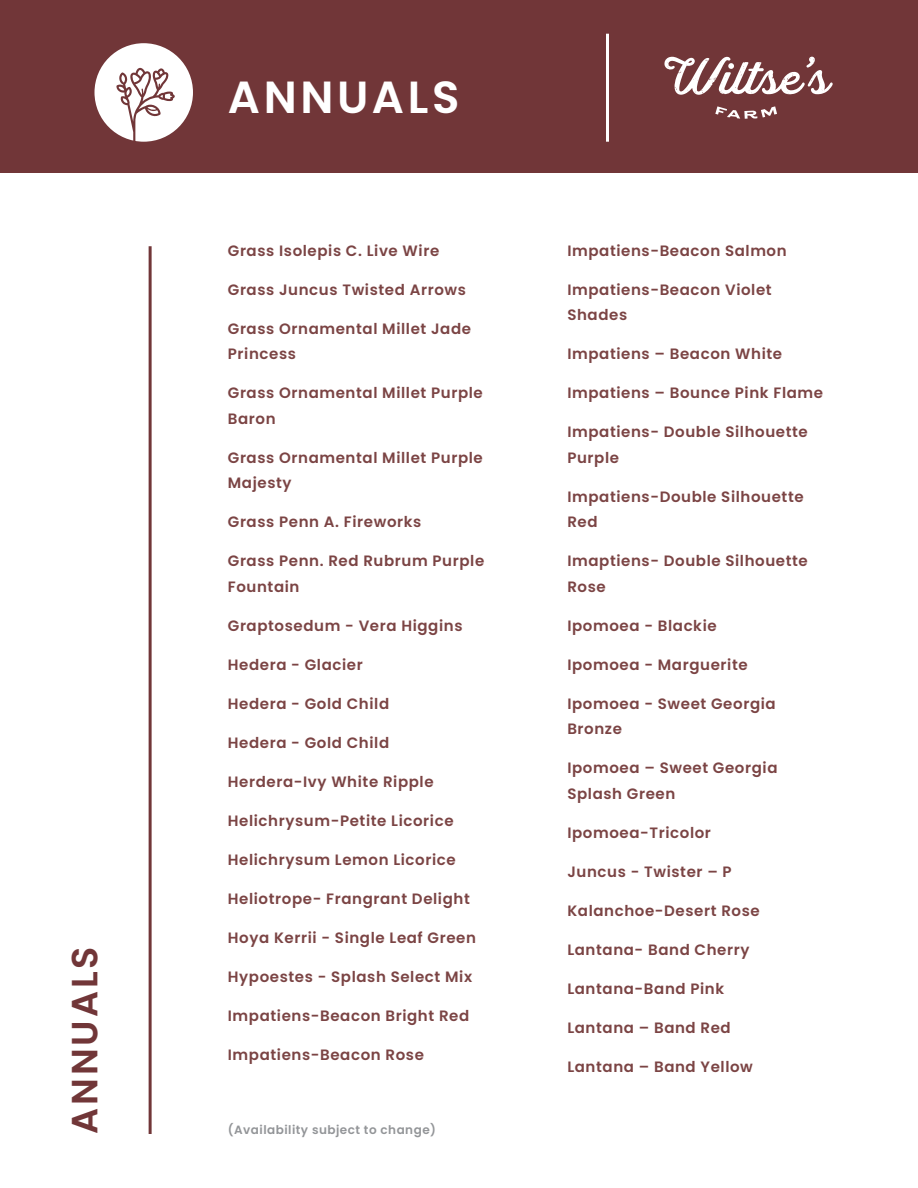
<style>
.page{position:relative;width:918px;height:1188px;background:#fff}
.page>*{position:absolute;margin:0;border:0;box-sizing:border-box;transform-origin:0 0}
.t1{font:600 45px "Poppins";letter-spacing:.08em;color:#fff}
.t2{font:600 36.45px "Poppins";letter-spacing:.08em;color:#713638}
.t3{font:600 15px/25.5px "Poppins";letter-spacing:.04em;color:#7b4444}
.t4{font:600 12px "Poppins";letter-spacing:.04em;color:#939598}
</style>
<div class="page">
<div style="left:0;top:0;width:918px;height:173px;background:#713638"></div>
<div style="left:94px;top:43px;width:99px;height:99px;background:#fff;border-radius:50%"></div>
<hr style="left:149px;top:246px;width:3px;height:888px;background:#713638">
<svg style="left:715px;top:106px;width:62px;height:13px"></svg>
<svg style="left:664px;top:57px;width:169px;height:38px"></svg>
<hr style="left:606px;top:34px;width:3px;height:108px;background:#fff">
<svg style="left:116px;top:68px;width:59px;height:74px"></svg>
<h2 class="t2" style="left:64px;top:1134px;width:189px;rotate:-90deg">ANNUALS</h2>
<h1 class="t1" style="left:228px;top:71px;width:233px">ANNUALS</h1>
<p class="t3" style="left:228px;top:238px;width:213px">Grass Isolepis C. Live Wire</p>
<p class="t3" style="left:228px;top:277px;width:240px">Grass Juncus Twisted Arrows</p>
<p class="t3" style="left:228px;top:316px;width:245px">Grass Ornamental Millet Jade<br>Princess</p>
<p class="t3" style="left:228px;top:380px;width:256px">Grass Ornamental Millet Purple<br>Baron</p>
<p class="t3" style="left:228px;top:445px;width:256px">Grass Ornamental Millet Purple<br>Majesty</p>
<p class="t3" style="left:228px;top:509px;width:195px">Grass Penn A. Fireworks</p>
<p class="t3" style="left:228px;top:548px;width:258px">Grass Penn. Red Rubrum Purple<br>Fountain</p>
<p class="t3" style="left:228px;top:613px;width:236px">Graptosedum - Vera Higgins</p>
<p class="t3" style="left:228px;top:652px;width:136px">Hedera - Glacier</p>
<p class="t3" style="left:228px;top:691px;width:163px">Hedera - Gold Child</p>
<p class="t3" style="left:228px;top:730px;width:163px">Hedera - Gold Child</p>
<p class="t3" style="left:228px;top:769px;width:207px">Herdera-Ivy White Ripple</p>
<p class="t3" style="left:228px;top:808px;width:227px">Helichrysum-Petite Licorice</p>
<p class="t3" style="left:228px;top:847px;width:229px">Helichrysum Lemon Licorice</p>
<p class="t3" style="left:228px;top:886px;width:243px">Heliotrope- Frangrant Delight</p>
<p class="t3" style="left:228px;top:925px;width:250px">Hoya Kerrii - Single Leaf Green</p>
<p class="t3" style="left:228px;top:964px;width:246px">Hypoestes - Splash Select Mix</p>
<p class="t3" style="left:228px;top:1003px;width:243px">Impatiens-Beacon Bright Red</p>
<p class="t3" style="left:228px;top:1042px;width:198px">Impatiens-Beacon Rose</p>
<p class="t4" style="left:228px;top:1123px;width:210px">(Availability subject to change)</p>
<p class="t3" style="left:567px;top:238px;width:221px">Impatiens-Beacon Salmon</p>
<p class="t3" style="left:567px;top:277px;width:206px">Impatiens-Beacon Violet<br>Shades</p>
<p class="t3" style="left:567px;top:341px;width:216px">Impatiens – Beacon White</p>
<p class="t3" style="left:567px;top:380px;width:257px">Impatiens – Bounce Pink Flame</p>
<p class="t3" style="left:567px;top:419px;width:242px">Impatiens- Double Silhouette<br>Purple</p>
<p class="t3" style="left:567px;top:484px;width:238px">Impatiens-Double Silhouette<br>Red</p>
<p class="t3" style="left:567px;top:548px;width:242px">Imaptiens- Double Silhouette<br>Rose</p>
<p class="t3" style="left:567px;top:613px;width:151px">Ipomoea - Blackie</p>
<p class="t3" style="left:567px;top:652px;width:182px">Ipomoea - Marguerite</p>
<p class="t3" style="left:567px;top:691px;width:210px">Ipomoea - Sweet Georgia<br>Bronze</p>
<p class="t3" style="left:567px;top:755px;width:212px">Ipomoea – Sweet Georgia<br>Splash Green</p>
<p class="t3" style="left:567px;top:820px;width:145px">Ipomoea-Tricolor</p>
<p class="t3" style="left:567px;top:859px;width:166px">Juncus - Twister – P</p>
<p class="t3" style="left:567px;top:898px;width:194px">Kalanchoe-Desert Rose</p>
<p class="t3" style="left:567px;top:937px;width:184px">Lantana- Band Cherry</p>
<p class="t3" style="left:567px;top:976px;width:158px">Lantana-Band Pink</p>
<p class="t3" style="left:567px;top:1015px;width:165px">Lantana – Band Red</p>
<p class="t3" style="left:567px;top:1054px;width:187px">Lantana – Band Yellow</p>
</div>
